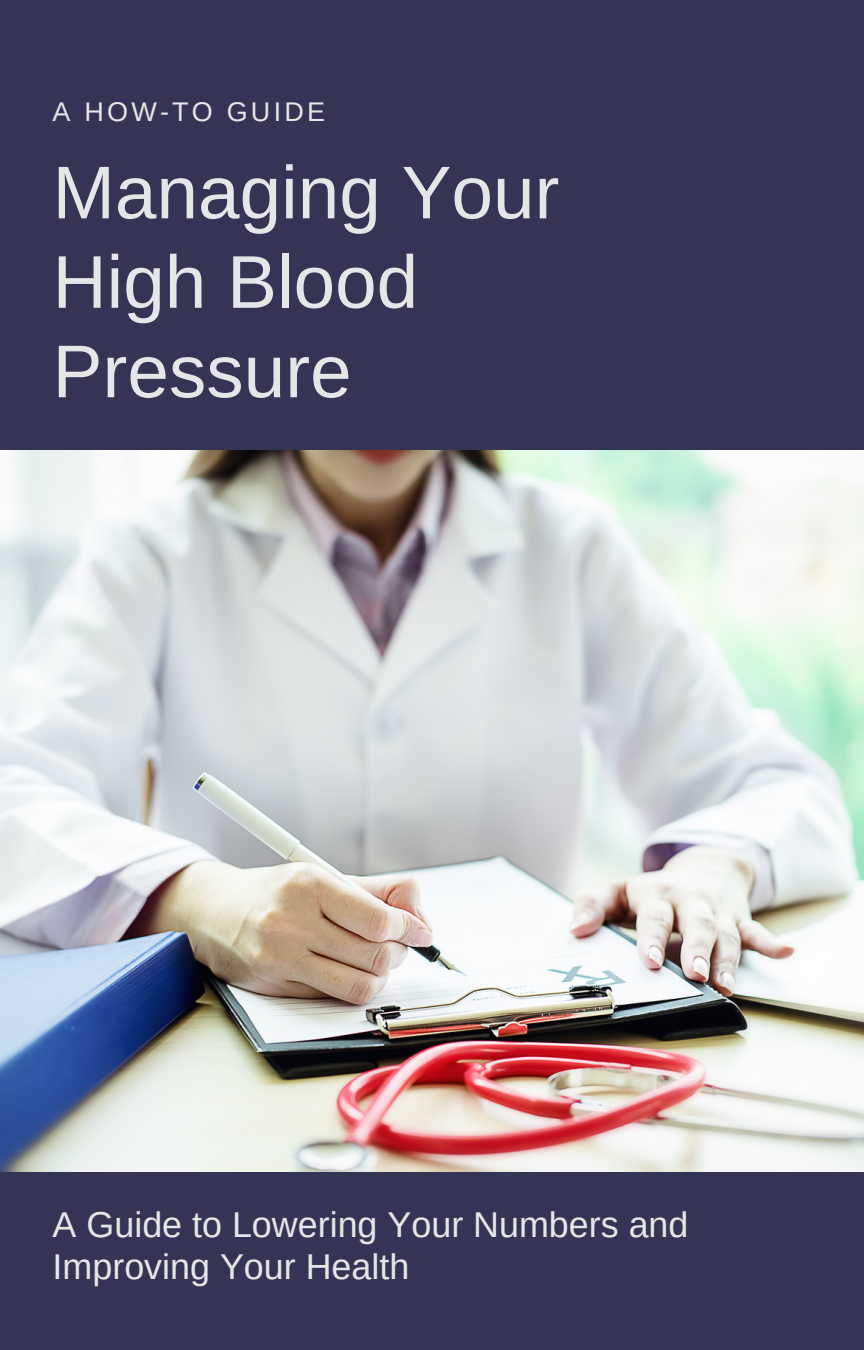
<style>
.page{position:relative;width:864px;height:1350px;background:#343454}
.page>*{position:absolute;margin:0;border:0;box-sizing:border-box;transform-origin:0 0}
.t1{font:74.7px/89.5px "Arimo";color:#e3e7e7}
.t2{font:35.77px/42.3px "Arimo";color:#e3e7e7}
.t3{font:27px "Arimo";letter-spacing:.12em;color:#e3e7e7}
</style>
<div class="page">
<img style="left:0;top:451px;width:864px;height:720px">
<p class="t3" style="left:53px;top:96px;width:274px">A HOW-TO GUIDE</p>
<h1 class="t1" style="left:53px;top:148px;width:508px">Managing Your<br>High Blood<br>Pressure</h1>
<p class="t2" style="left:53px;top:1203px;width:637px">A Guide to Lowering Your Numbers and<br>Improving Your Health</p>
</div>
